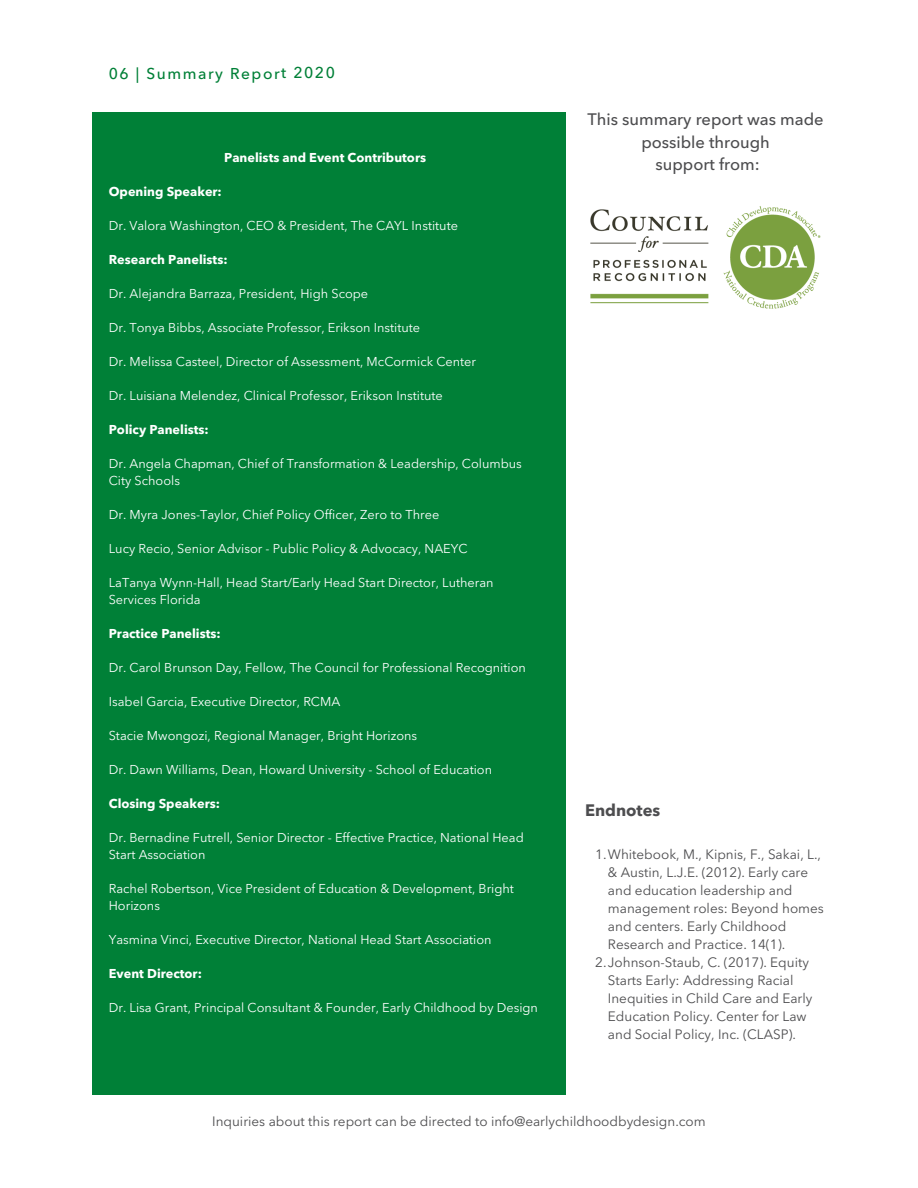
<style>
.page{position:relative;width:918px;height:1188px;background:#fff}
.page>*{position:absolute;margin:0;border:0;box-sizing:border-box;transform-origin:0 0}
.t1{font:500 16.5px/22.5px "Avenir Next LT Pro";color:#4d4d4f;text-align:center}
.t2{font:700 16.5px "Avenir Next LT Pro";color:#4d4d4f}
.t3{font:500 15.6px "Avenir Next LT Pro";letter-spacing:.095em;color:#008037}
.t4{font:13.5px/18px "Avenir Next LT Pro";color:#4d4d4f}
.t5{font:12.75px/17px "Avenir Next LT Pro";color:#fff}
.t6{font:700 12.75px "Avenir Next LT Pro";color:#fff}
</style>
<div class="page">
<div style="left:92px;top:113px;width:474px;height:982px;background:#008037"></div>
<img style="left:590px;top:206px;width:231px;height:103px">
<p class="t3" style="left:109px;top:67px;width:228px">06 | Summary Report 2020</p>
<p class="t6" style="left:224px;top:152px;width:203px">Panelists and Event Contributors</p>
<p class="t6" style="left:109px;top:186px;width:115px">Opening Speaker:</p>
<p class="t5" style="left:109px;top:218px;width:351px">Dr. Valora Washington, CEO &amp; President, The CAYL Institute</p>
<p class="t6" style="left:109px;top:254px;width:120px">Research Panelists:</p>
<p class="t5" style="left:109px;top:286px;width:261px">Dr. Alejandra Barraza, President, High Scope</p>
<p class="t5" style="left:109px;top:320px;width:313px">Dr. Tonya Bibbs, Associate Professor, Erikson Institute</p>
<p class="t5" style="left:109px;top:354px;width:369px">Dr. Melissa Casteel, Director of Assessment, McCormick Center</p>
<p class="t5" style="left:109px;top:388px;width:336px">Dr. Luisiana Melendez, Clinical Professor, Erikson Institute</p>
<p class="t6" style="left:109px;top:424px;width:102px">Policy Panelists:</p>
<p class="t5" style="left:109px;top:456px;width:415px">Dr. Angela Chapman, Chief of Transformation &amp; Leadership, Columbus<br>City Schools</p>
<p class="t5" style="left:109px;top:507px;width:332px">Dr. Myra Jones-Taylor, Chief Policy Officer, Zero to Three</p>
<p class="t5" style="left:109px;top:541px;width:360px">Lucy Recio, Senior Advisor - Public Policy &amp; Advocacy, NAEYC</p>
<p class="t5" style="left:109px;top:575px;width:386px">LaTanya Wynn-Hall, Head Start/Early Head Start Director, Lutheran<br>Services Florida</p>
<p class="t6" style="left:109px;top:628px;width:113px">Practice Panelists:</p>
<p class="t5" style="left:109px;top:660px;width:419px">Dr. Carol Brunson Day, Fellow, The Council for Professional Recognition</p>
<p class="t5" style="left:109px;top:694px;width:233px">Isabel Garcia, Executive Director, RCMA</p>
<p class="t5" style="left:109px;top:728px;width:310px">Stacie Mwongozi, Regional Manager, Bright Horizons</p>
<p class="t5" style="left:109px;top:762px;width:385px">Dr. Dawn Williams, Dean, Howard University - School of Education</p>
<p class="t6" style="left:109px;top:798px;width:113px">Closing Speakers:</p>
<p class="t5" style="left:109px;top:830px;width:417px">Dr. Bernadine Futrell, Senior Director - Effective Practice, National Head<br>Start Association</p>
<p class="t5" style="left:109px;top:881px;width:407px">Rachel Robertson, Vice President of Education &amp; Development, Bright<br>Horizons</p>
<p class="t5" style="left:109px;top:932px;width:384px">Yasmina Vinci, Executive Director, National Head Start Association</p>
<p class="t6" style="left:109px;top:968px;width:95px">Event Director:</p>
<p class="t5" style="left:109px;top:1000px;width:431px">Dr. Lisa Grant, Principal Consultant &amp; Founder, Early Childhood by Design</p>
<p class="t1" style="left:587px;top:110px;width:238px">This summary report was made possible through</p>
<p class="t1" style="left:656px;top:155px;width:106px">support from:</p>
<p class="t2" style="left:585px;top:803px;width:77px">Endnotes</p>
<p class="t4" style="left:608px;top:846px;width:217px;text-indent:-13px">1.Whitebook, M., Kipnis, F., Sakai, L., &amp; Austin, L.J.E. (2012). Early care and education leadership and management roles: Beyond homes and centers. Early Childhood<br>Research and Practice. 14(1).</p>
<p class="t4" style="left:608px;top:954px;width:206px;text-indent:-13px">2.Johnson-Staub, C. (2017). Equity Starts Early: Addressing Racial Inequities in Child Care and Early Education Policy. Center for Law and Social Policy, Inc. (CLASP).</p>
<p class="t4" style="left:212px;top:1113px;width:495px">Inquiries about this report can be directed to info@earlychildhoodbydesign.com</p>
</div>
